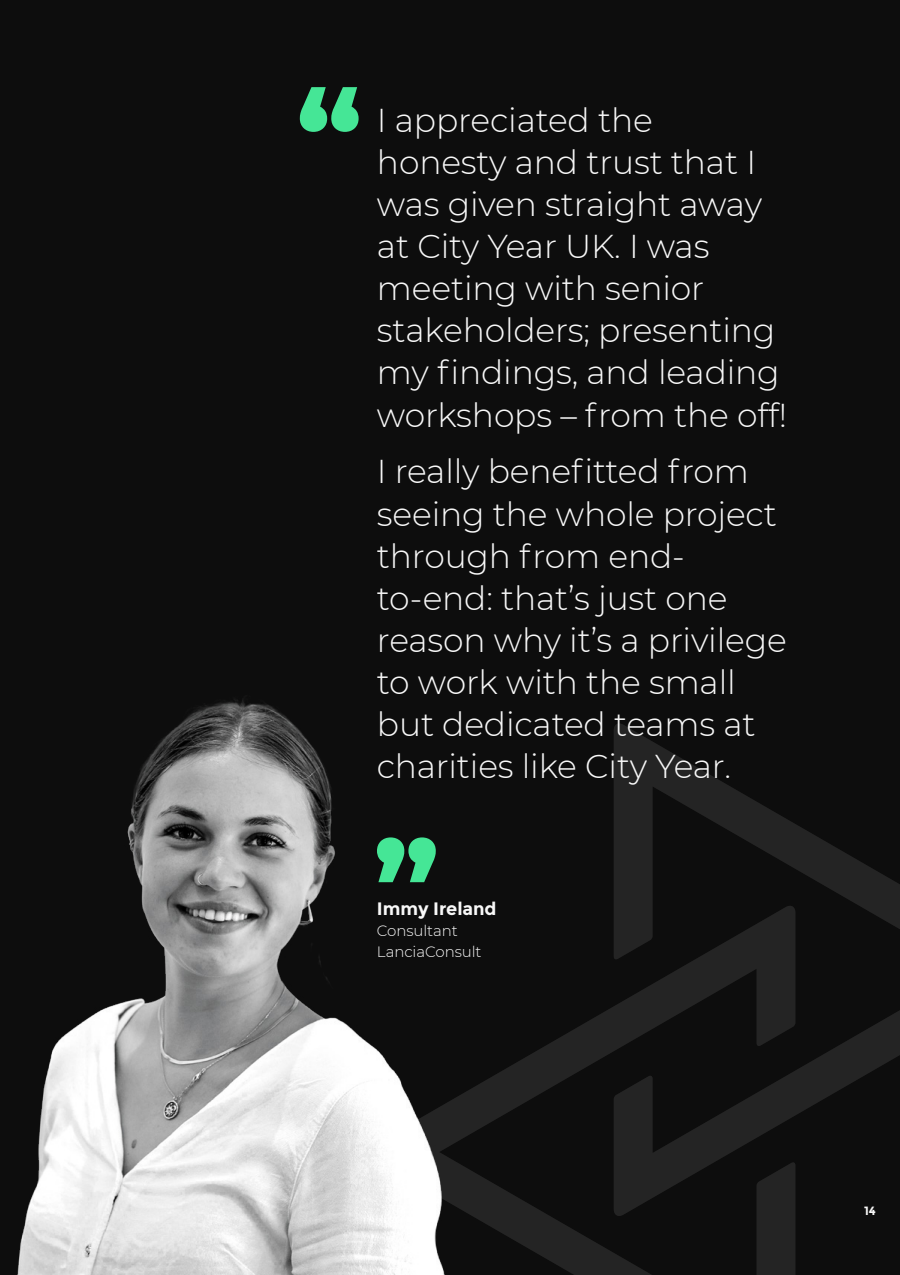
<style>
.page{position:relative;width:900px;height:1275px;background:#0d0d0d}
.page>*{position:absolute;margin:0;border:0;box-sizing:border-box;transform-origin:0 0}
.t1{font:800 120px "Montserrat";color:#45e696}
.t2{font:300 33px/42px "Montserrat";letter-spacing:-.005em;color:#f8f8f8}
.t3{font:700 18px "Montserrat";letter-spacing:-.005em;color:#f8f8f8}
.t4{font:300 15px/21px "Montserrat";letter-spacing:-.005em;color:#f8f8f8}
.t5{font:700 12px "Montserrat";color:#f8f8f8}
</style>
<div class="page">
<svg style="left:614px;top:723px;width:286px;height:495px"></svg>
<svg style="left:476px;top:904px;width:319px;height:371px"></svg>
<img style="left:17px;top:699px;width:459px;height:576px">
<h1 class="t1" style="left:297px;top:46px;width:67px">“</h1>
<p class="t2" style="left:377px;top:99px;width:412px">I appreciated the honesty and trust that I was given straight away at City Year UK. I was meeting with senior stakeholders; presenting my findings, and leading workshops – from the off!</p>
<p class="t2" style="left:377px;top:450px;width:411px">I really benefitted from seeing the whole project through from end&shy;to-end: that’s just one reason why it’s a privilege to work with the small but dedicated teams at charities like City Year.</p>
<p class="t3" style="left:377px;top:898px;width:121px">Immy Ireland</p>
<p class="t4" style="left:377px;top:919px;width:106px">Consultant<br>LanciaConsult</p>
<p class="t5" style="left:864px;top:1204px;width:13px">14</p>
</div>
